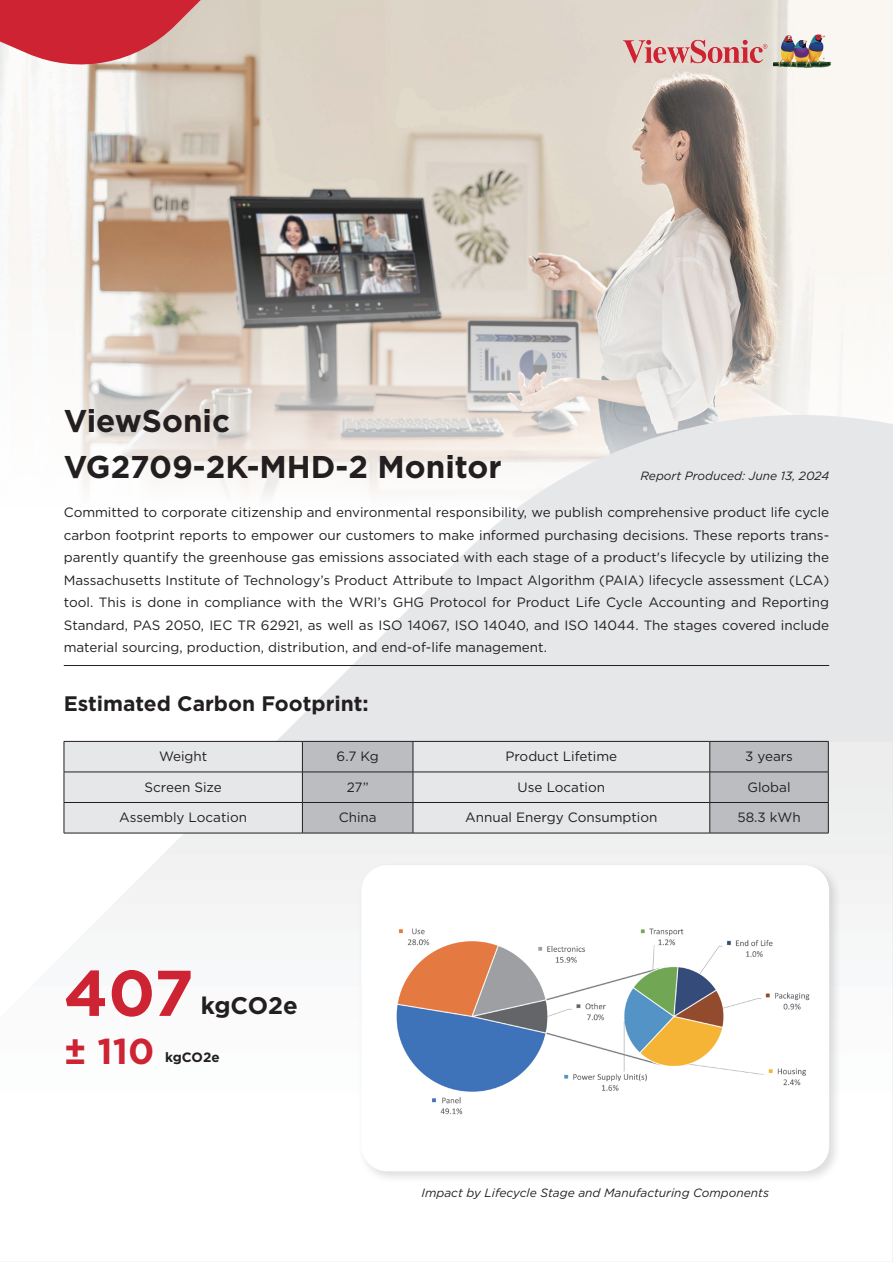
<style>
.page{position:relative;width:893px;height:1263px;background:#fff}
.page>*{position:absolute;margin:0;border:0;box-sizing:border-box;transform-origin:0 0}
.t1{font:700 64.5px "Gotham";color:#ce2333}
.t2{font:700 36px "Gotham";color:#ce2333}
.t3{font:700 31.5px/45px "Gotham";color:#231f20}
.t4{font:700 24px "Gotham";color:#231f20}
.t5{font:700 21px "Gotham";color:#231f20}
.t6{font:13.5px/22.5px "Gotham";color:#231f20;text-align:justify}
.t7{font:700 13.5px "Gotham";color:#231f20}
.t8{font:italic 12px "Gotham";color:#231f20}
</style>
<div class="page">
<img style="left:0;top:0;width:893px;height:230px">
<img style="left:8px;top:230px;width:885px;height:316px">
<svg style="left:8px;top:376px;width:884px;height:366px;fill:#e6e7e9"></svg>
<svg style="left:0;top:0;width:519px;height:75px;background:#d7a49e"></svg>
<div style="left:171px;top:795px;width:721px;height:52px;background:#eff0f0"></div>
<img style="left:600px;top:12px;width:253px;height:79px">
<hr style="left:64px;top:665px;width:765px;height:1px;background:#231f20">
<div style="left:65px;top:742px;width:237px;height:91px;background:#e6e7e9"></div>
<svg style="left:303px;top:742px;width:525px;height:91px;background:#d1d2d4"></svg>
<hr style="left:64px;top:741px;width:238px;height:1px;background:#231f20">
<hr style="left:64px;top:741px;width:1px;height:31px;background:#231f20">
<hr style="left:302px;top:741px;width:111px;height:1px;background:#231f20">
<hr style="left:302px;top:741px;width:1px;height:31px;background:#231f20">
<hr style="left:413px;top:741px;width:297px;height:1px;background:#231f20">
<hr style="left:413px;top:741px;width:1px;height:31px;background:#231f20">
<hr style="left:710px;top:741px;width:118px;height:1px;background:#231f20">
<hr style="left:709px;top:741px;width:1px;height:31px;background:#231f20">
<hr style="left:828px;top:741px;width:1px;height:31px;background:#231f20">
<hr style="left:64px;top:772px;width:238px;height:1px;background:#231f20">
<hr style="left:64px;top:772px;width:1px;height:30px;background:#231f20">
<hr style="left:302px;top:772px;width:111px;height:1px;background:#231f20">
<hr style="left:302px;top:772px;width:1px;height:30px;background:#231f20">
<hr style="left:413px;top:772px;width:297px;height:1px;background:#231f20">
<hr style="left:413px;top:772px;width:1px;height:30px;background:#231f20">
<hr style="left:710px;top:772px;width:118px;height:1px;background:#231f20">
<hr style="left:709px;top:772px;width:1px;height:30px;background:#231f20">
<hr style="left:828px;top:772px;width:1px;height:30px;background:#231f20">
<hr style="left:64px;top:802px;width:238px;height:1px;background:#231f20">
<hr style="left:64px;top:803px;width:1px;height:30px;background:#231f20">
<hr style="left:302px;top:802px;width:111px;height:1px;background:#231f20">
<hr style="left:302px;top:803px;width:1px;height:30px;background:#231f20">
<hr style="left:413px;top:802px;width:297px;height:1px;background:#231f20">
<hr style="left:413px;top:803px;width:1px;height:30px;background:#231f20">
<hr style="left:710px;top:802px;width:118px;height:1px;background:#231f20">
<hr style="left:709px;top:803px;width:1px;height:30px;background:#231f20">
<hr style="left:828px;top:803px;width:1px;height:30px;background:#231f20">
<hr style="left:64px;top:833px;width:238px;height:1px;background:#231f20">
<hr style="left:302px;top:833px;width:111px;height:1px;background:#231f20">
<hr style="left:413px;top:833px;width:297px;height:1px;background:#231f20">
<hr style="left:710px;top:833px;width:118px;height:1px;background:#231f20">
<div style="left:357px;top:861px;width:485px;height:322px;background:#231f20;opacity:.15"></div>
<div style="left:361px;top:865px;width:468px;height:306px;background:#fff;border-radius:26px"></div>
<img style="left:396px;top:928px;width:414px;height:187px">
<h3 class="t3" style="left:64px;top:399px;width:439px">ViewSonic<br>VG2709-2K-MHD-2 Monitor</h3>
<p class="t8" style="left:640px;top:468px;width:190px">Report Produced: June 13, 2024</p>
<p class="t6" style="left:64px;top:501px;width:767px">Committed to corporate citizenship and environmental responsibility, we publish comprehensive product life cycle carbon footprint reports to empower our customers to make informed purchasing decisions. These reports trans&shy;parently quantify the greenhouse gas emissions associated with each stage of a product's lifecycle by utilizing the Massachusetts Institute of Technology’s Product Attribute to Impact Algorithm (PAIA) lifecycle assessment (LCA) tool. This is done in compliance with the WRI’s GHG Protocol for Product Life Cycle Accounting and Reporting Standard, PAS 2050, IEC TR 62921, as well as ISO 14067, ISO 14040, and ISO 14044. The stages covered include material sourcing, production, distribution, and end-of-life management.</p>
<h3 class="t5" style="left:64px;top:690px;width:307px">Estimated Carbon Footprint:</h3>
<p class="t6" style="left:159px;top:745px;width:50px">Weight</p>
<p class="t6" style="left:337px;top:745px;width:44px">6.7 Kg</p>
<p class="t6" style="left:505px;top:745px;width:113px">Product Lifetime</p>
<p class="t6" style="left:745px;top:745px;width:49px">3 years</p>
<p class="t6" style="left:144px;top:776px;width:79px">Screen Size</p>
<p class="t6" style="left:347px;top:776px;width:23px">27”</p>
<p class="t6" style="left:518px;top:776px;width:89px">Use Location</p>
<p class="t6" style="left:747px;top:776px;width:45px">Global</p>
<p class="t6" style="left:119px;top:806px;width:129px">Assembly Location</p>
<p class="t6" style="left:339px;top:806px;width:40px">China</p>
<p class="t6" style="left:465px;top:806px;width:194px">Annual Energy Consumption</p>
<p class="t6" style="left:737px;top:806px;width:65px">58.3 kWh</p>
<h1 class="t1" style="left:64px;top:950px;width:131px">407</h1>
<h3 class="t4" style="left:201px;top:989px;width:99px">kgCO2e</h3>
<h2 class="t2" style="left:64px;top:1027px;width:92px">± 110</h2>
<p class="t7" style="left:165px;top:1048px;width:56px">kgCO2e</p>
<p class="t8" style="left:422px;top:1185px;width:349px">Impact by Lifecycle Stage and Manufacturing Components</p>
</div>
